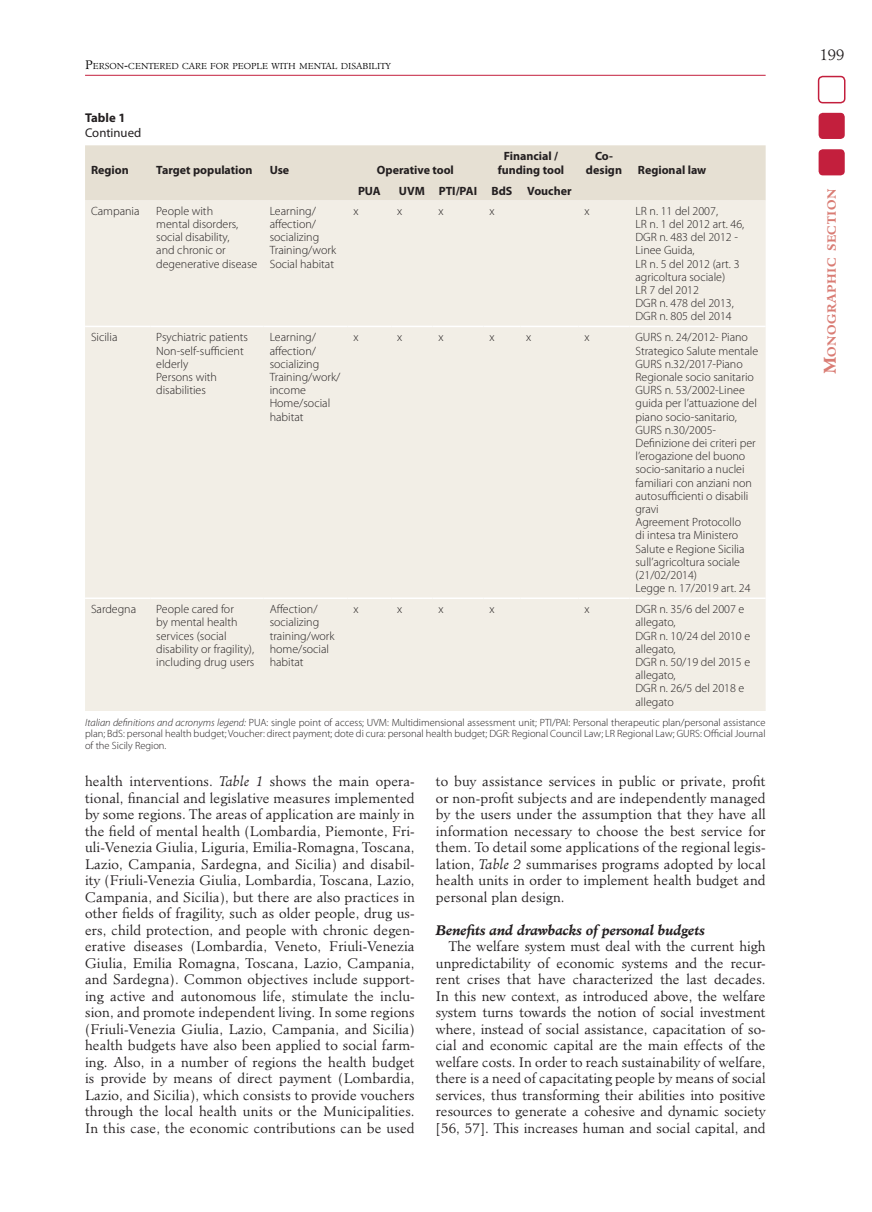
<style>
.page{position:relative;width:872px;height:1212px;background:#fff}
.page>*{position:absolute;margin:0;border:0;box-sizing:border-box;transform-origin:0 0}
.t1{font:300 15px "Minister Std";color:#231f20}
.t2{font:300 13.5px/16.5px "Minister Std";letter-spacing:.01em;color:#231f20;text-align:justify}
.t3{font:italic 700 13.5px "Minister Std";letter-spacing:-.02em;color:#231f20}
.t4{font:12.75px "Myriad Pro";color:#231f20}
.t5{font:700 12.75px "Myriad Pro";color:#231f20}
.t6{font:300 12px/13.2px "Myriad Pro";color:#231f20}
.t7{font:700 12px/13.2px "Myriad Pro";color:#231f20;text-align:center}
.t8{font:700 11.55px "Minister Std";letter-spacing:.045em;color:#d97c74}
.t9{font:300 10.5px/11.6px "Myriad Pro";color:#231f20;text-align:justify}
.t10{font:300 8.4px "Minister Std";color:#000}
.s1{font-size:12px}
.s2{font-style:italic}
.s3{font-size:16.5px}
</style>
<div class="page">
<hr style="left:85px;top:75px;width:680px;height:1px;background:#c31f3d">
<div style="left:818px;top:76px;width:27px;height:27px;border:2px solid #c31f3d;border-radius:4px"></div>
<div style="left:818px;top:113px;width:26px;height:26px;background:#c31f3d;border-radius:4px"></div>
<div style="left:818px;top:149px;width:26px;height:26px;background:#c31f3d;border-radius:4px"></div>
<div style="left:85px;top:145px;width:680px;height:56px;background:#e6e0d3"></div>
<div style="left:85px;top:201px;width:680px;height:510px;background:#f2eee6"></div>
<hr style="left:85px;top:597px;width:65px;height:2px;background:#fff">
<hr style="left:150px;top:597px;width:114px;height:2px;background:#fff">
<hr style="left:264px;top:597px;width:83px;height:2px;background:#fff">
<hr style="left:347px;top:597px;width:44px;height:2px;background:#fff">
<hr style="left:391px;top:597px;width:41px;height:2px;background:#fff">
<hr style="left:432px;top:597px;width:51px;height:2px;background:#fff">
<hr style="left:483px;top:597px;width:37px;height:2px;background:#fff">
<hr style="left:520px;top:597px;width:58px;height:2px;background:#fff">
<hr style="left:578px;top:597px;width:51px;height:2px;background:#fff">
<hr style="left:629px;top:597px;width:136px;height:2px;background:#fff">
<hr style="left:85px;top:326px;width:65px;height:1px;background:#fff">
<hr style="left:150px;top:326px;width:114px;height:1px;background:#fff">
<hr style="left:264px;top:326px;width:83px;height:1px;background:#fff">
<hr style="left:347px;top:326px;width:44px;height:1px;background:#fff">
<hr style="left:391px;top:326px;width:41px;height:1px;background:#fff">
<hr style="left:432px;top:326px;width:51px;height:1px;background:#fff">
<hr style="left:483px;top:326px;width:37px;height:1px;background:#fff">
<hr style="left:520px;top:326px;width:58px;height:1px;background:#fff">
<hr style="left:578px;top:326px;width:51px;height:1px;background:#fff">
<hr style="left:629px;top:326px;width:136px;height:1px;background:#fff">
<p class="t10" style="left:85px;top:61px;width:307px"><span class="s1">P</span>ERSON<span class="s1">-</span>CENTERED CARE FOR PEOPLE WITH MENTAL DISABILITY</p>
<p class="t5" style="left:85px;top:110px;width:42px">Table 1</p>
<p class="t4" style="left:85px;top:126px;width:58px">Continued</p>
<p class="t7" style="left:91px;top:163px;width:39px">Region</p>
<p class="t7" style="left:156px;top:163px;width:98px">Target population</p>
<p class="t7" style="left:270px;top:163px;width:21px">Use</p>
<p class="t7" style="left:377px;top:163px;width:78px">Operative tool</p>
<p class="t7" style="left:498px;top:150px;width:68px">Financial / funding tool</p>
<p class="t7" style="left:586px;top:150px;width:38px">Co&shy;design</p>
<p class="t7" style="left:358px;top:184px;width:24px">PUA</p>
<p class="t7" style="left:399px;top:184px;width:174px">UVM PTI/PAI BdS Voucher</p>
<p class="t7" style="left:638px;top:163px;width:70px">Regional law</p>
<p class="t6" style="left:91px;top:204px;width:50px">Campania</p>
<p class="t6" style="left:156px;top:204px;width:103px">People with<br>mental disorders, social disability,<br>and chronic or degenerative disease</p>
<p class="t6" style="left:270px;top:204px;width:68px">Learning/ affection/ socializing<br>Training/work<br>Social habitat</p>
<p class="t6" style="left:353px;top:204px;width:7px">x</p>
<p class="t6" style="left:397px;top:204px;width:7px">x</p>
<p class="t6" style="left:438px;top:204px;width:7px">x</p>
<p class="t6" style="left:489px;top:204px;width:7px">x</p>
<p class="t6" style="left:584px;top:204px;width:7px">x</p>
<p class="t6" style="left:635px;top:204px;width:110px">LR n. 11 del 2007,<br>LR n. 1 del 2012 art. 46,<br>DGR n. 483 del 2012 -<br>Linee Guida,<br>LR n. 5 del 2012 (art. 3 agricoltura sociale)<br>LR 7 del 2012<br>DGR n. 478 del 2013,<br>DGR n. 805 del 2014</p>
<p class="t6" style="left:91px;top:331px;width:28px">Sicilia</p>
<p class="t6" style="left:156px;top:331px;width:93px">Psychiatric patients<br>Non-self-sufficient elderly<br>Persons with disabilities</p>
<p class="t6" style="left:270px;top:331px;width:72px">Learning/ affection/ socializing<br>Training/work/ income<br>Home/social habitat</p>
<p class="t6" style="left:353px;top:331px;width:7px">x</p>
<p class="t6" style="left:397px;top:331px;width:7px">x</p>
<p class="t6" style="left:438px;top:331px;width:7px">x</p>
<p class="t6" style="left:489px;top:331px;width:7px">x</p>
<p class="t6" style="left:526px;top:331px;width:7px">x</p>
<p class="t6" style="left:584px;top:331px;width:7px">x</p>
<p class="t6" style="left:635px;top:331px;width:124px">GURS n. 24/2012- Piano<br>Strategico Salute mentale<br>GURS n.32/2017-Piano<br>Regionale socio sanitario<br>GURS n. 53/2002-Linee guida per l’attuazione del piano socio-sanitario,<br>GURS n.30/2005-<br>Definizione dei criteri per l’erogazione del buono socio-sanitario a nuclei familiari con anziani non autosufficienti o disabili gravi<br>Agreement Protocollo<br>di intesa tra Ministero<br>Salute e Regione Sicilia sull’agricoltura sociale (21/02/2014)<br>Legge n. 17/2019 art. 24</p>
<p class="t6" style="left:91px;top:603px;width:47px">Sardegna</p>
<p class="t6" style="left:156px;top:603px;width:100px">People cared for<br>by mental health services (social disability or fragility), including drug users</p>
<p class="t6" style="left:270px;top:603px;width:66px">Affection/ socializing training/work home/social habitat</p>
<p class="t6" style="left:353px;top:603px;width:7px">x</p>
<p class="t6" style="left:397px;top:603px;width:7px">x</p>
<p class="t6" style="left:438px;top:603px;width:7px">x</p>
<p class="t6" style="left:489px;top:603px;width:7px">x</p>
<p class="t6" style="left:584px;top:603px;width:7px">x</p>
<p class="t6" style="left:635px;top:603px;width:116px">DGR n. 35/6 del 2007 e allegato,<br>DGR n. 10/24 del 2010 e allegato,<br>DGR n. 50/19 del 2015 e allegato,<br>DGR n. 26/5 del 2018 e allegato</p>
<p class="t9" style="left:85px;top:717px;width:682px"><span class="s2">Italian definitions and acronyms legend:</span> PUA: single point of access; UVM: Multidimensional assessment unit; PTI/PAI: Personal therapeutic plan/personal assistance plan; BdS: personal health budget; Voucher: direct payment; dote di cura: personal health budget; DGR: Regional Council Law; LR Regional Law; GURS: Official Journal of the Sicily Region.</p>
<p class="t2" style="left:85px;top:773px;width:331px">health interventions. <span class="s2">Table 1</span> shows the main opera&shy;tional, financial and legislative measures implemented by some regions. The areas of application are mainly in the field of mental health (Lombardia, Piemonte, Fri&shy;uli-Venezia Giulia, Liguria, Emilia-Romagna, Toscana, Lazio, Campania, Sardegna, and Sicilia) and disabil&shy;ity (Friuli-Venezia Giulia, Lombardia, Toscana, Lazio, Campania, and Sicilia), but there are also practices in other fields of fragility, such as older people, drug us&shy;ers, child protection, and people with chronic degen&shy;erative diseases (Lombardia, Veneto, Friuli-Venezia Giulia, Emilia Romagna, Toscana, Lazio, Campania, and Sardegna). Common objectives include support&shy;ing active and autonomous life, stimulate the inclu&shy;sion, and promote independent living. In some regions (Friuli-Venezia Giulia, Lazio, Campania, and Sicilia) health budgets have also been applied to social farm&shy;ing. Also, in a number of regions the health budget is provide by means of direct payment (Lombardia, Lazio, and Sicilia), which consists to provide vouchers through the local health units or the Municipalities.<br>In this case, the economic contributions can be used</p>
<p class="t2" style="left:436px;top:773px;width:331px">to buy assistance services in public or private, profit or non-profit subjects and are independently managed by the users under the assumption that they have all information necessary to choose the best service for them. To detail some applications of the regional legis&shy;lation, <span class="s2">Table 2</span> summarises programs adopted by local health units in order to implement health budget and personal plan design.</p>
<p class="t3" style="left:436px;top:921px;width:271px">Benefits and drawbacks of personal budgets</p>
<p class="t2" style="left:436px;top:938px;width:331px;text-indent:13px">The welfare system must deal with the current high unpredictability of economic systems and the recur&shy;rent crises that have characterized the last decades.<br>In this new context, as introduced above, the welfare system turns towards the notion of social investment where, instead of social assistance, capacitation of so&shy;cial and economic capital are the main effects of the welfare costs. In order to reach sustainability of welfare, there is a need of capacitating people by means of social services, thus transforming their abilities into positive resources to generate a cohesive and dynamic society [56, 57]. This increases human and social capital, and</p>
<p class="t1" style="left:819px;top:45px;width:27px">199</p>
<p class="t8" style="left:824px;top:374px;width:187px;rotate:-90deg"><span class="s3">M</span>onographic section</p>
</div>
